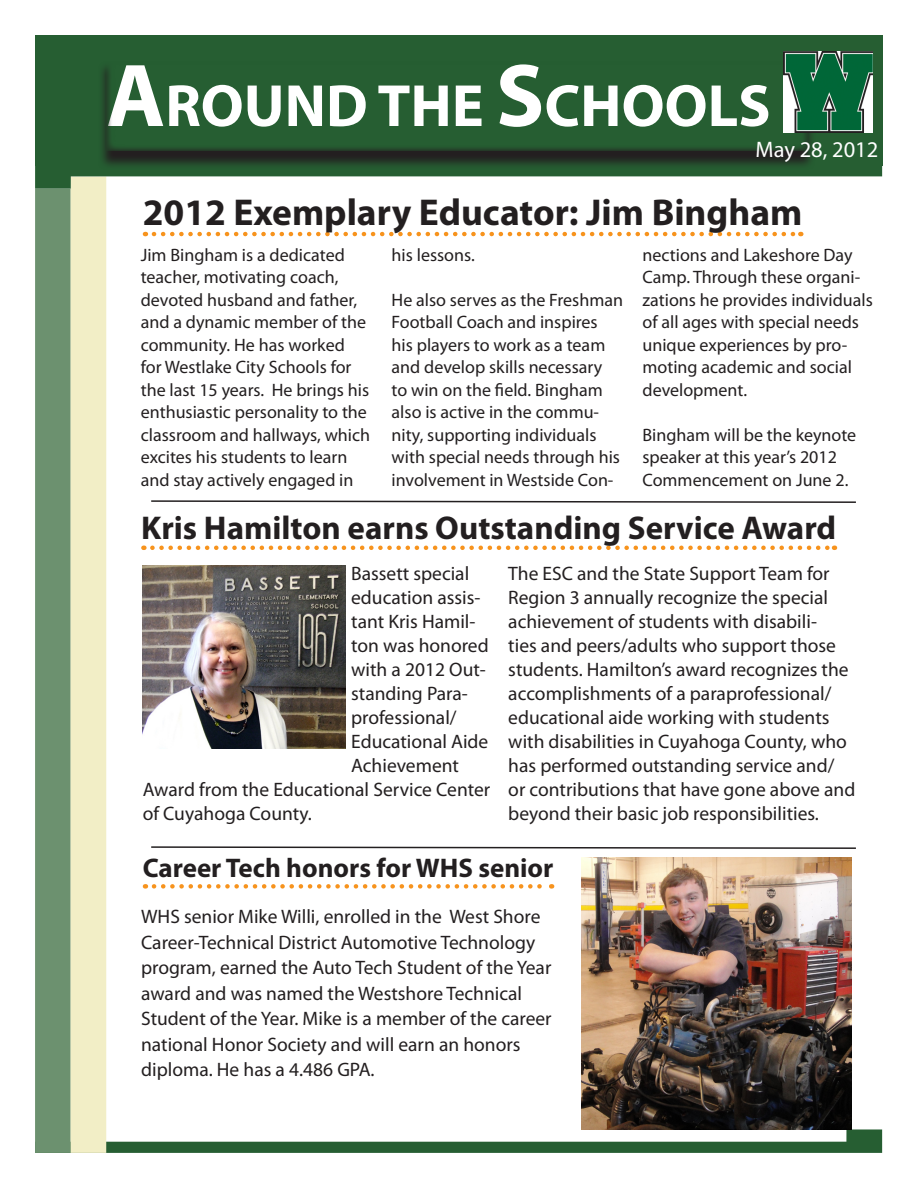
<style>
.page{position:relative;width:918px;height:1188px;background:#fff}
.page>*{position:absolute;margin:0;border:0;box-sizing:border-box;transform-origin:0 0}
.t1{font:700 60px "Myriad Pro";color:#fff}
.Headline{font:700 37.5px "Myriad Pro";color:#231f20}
.Headline-2{font:700 33px "Myriad Pro";color:#231f20}
.Headline-3{font:700 27px "Myriad Pro";color:#231f20}
.Masthead{font:22.5px "Myriad Pro";color:#fff}
.Body{font:19.5px/24px "Myriad Pro";color:#231f20}
.Body-2{font:18px/22.5px "Myriad Pro";color:#231f20}
.s1{font-size:90px}
.s2{font-style:inherit}
</style>
<div class="page">
<div style="left:109px;top:35px;width:774px;height:130px;background:#265e32"></div>
<div style="left:35px;top:35px;width:74px;height:130px;background:#265e32"></div>
<svg style="left:106px;top:1129px;width:776px;height:24px"></svg>
<div style="left:35px;top:189px;width:36px;height:964px;background:#6c916f"></div>
<div style="left:71px;top:177px;width:35px;height:976px;background:#f2eec6"></div>
<svg style="left:35px;top:165px;width:847px;height:24px"></svg>
<svg style="left:154px;top:232px;width:647px;height:4px"></svg>
<svg style="left:152px;top:546px;width:683px;height:4px"></svg>
<svg style="left:154px;top:884px;width:398px;height:5px"></svg>
<svg style="left:98px;top:67px;width:718px;height:103px;background:#233a27"></svg>
<div style="left:106px;top:58px;width:701px;height:93px;background:#265e32"></div>
<img style="left:783px;top:52px;width:89px;height:81px">
<svg style="left:151px;top:500px;width:705px;height:3px"></svg>
<svg style="left:151px;top:846px;width:705px;height:3px"></svg>
<img style="left:582px;top:857px;width:270px;height:272px">
<img style="left:143px;top:566px;width:203px;height:182px">
<h1 class="t1" style="left:106px;top:67px;width:666px"><span class="s1">A</span>ROUND THE <span class="s1">S</span><span class="s2">CHOOLS</span></h1>
<p class="Masthead" style="left:755px;top:136px;width:124px">May 28, 2012</p>
<p class="Headline" style="left:143px;top:188px;width:661px">2012 Exemplary Educator: Jim Bingham</p>
<p class="Body-2" style="left:141px;top:243px;width:231px">Jim Bingham is a dedicated teacher, motivating coach, devoted husband and father, and a dynamic member of the community. He has worked for Westlake City Schools for the last 15 years. He brings his enthusiastic personality to the classroom and hallways, which excites his students to learn and stay actively engaged in</p>
<p class="Body-2" style="left:392px;top:243px;width:85px">his lessons.</p>
<p class="Body-2" style="left:392px;top:288px;width:233px">He also serves as the Freshman<br>Football Coach and inspires his players to work as a team and develop skills necessary<br>to win on the field. Bingham also is active in the commu&shy;nity, supporting individuals with special needs through his involvement in Westside Con-</p>
<p class="Body-2" style="left:643px;top:243px;width:232px">nections and Lakeshore Day<br>Camp. Through these organi&shy;zations he provides individuals of all ages with special needs unique experiences by pro&shy;moting academic and social development.</p>
<p class="Body-2" style="left:643px;top:423px;width:215px">Bingham will be the keynote speaker at this year’s 2012<br>Commencement on June 2.</p>
<p class="Headline-2" style="left:141px;top:506px;width:697px">Kris Hamilton earns Outstanding Service Award</p>
<p class="Body" style="left:351px;top:561px;width:120px">Bassett special</p>
<p class="Body" style="left:351px;top:585px;width:131px">education assis-</p>
<p class="Body" style="left:351px;top:609px;width:126px">tant Kris Hamil-</p>
<p class="Body" style="left:351px;top:633px;width:139px">ton was honored</p>
<p class="Body" style="left:351px;top:657px;width:136px">with a 2012 Out-</p>
<p class="Body" style="left:351px;top:681px;width:118px">standing Para-</p>
<p class="Body" style="left:351px;top:705px;width:107px">professional/</p>
<p class="Body" style="left:351px;top:729px;width:139px">Educational Aide</p>
<p class="Body" style="left:351px;top:753px;width:109px">Achievement</p>
<p class="Body" style="left:143px;top:777px;width:349px">Award from the Educational Service Center</p>
<p class="Body" style="left:143px;top:801px;width:171px">of Cuyahoga County.</p>
<p class="Body" style="left:508px;top:561px;width:349px">The ESC and the State Support Team for Region 3 annually recognize the special achievement of students with disabili-<br>ties and peers/adults who support those students. Hamilton’s award recognizes the accomplishments of a paraprofessional/ educational aide working with students with disabilities in Cuyahoga County, who has performed outstanding service and/ or contributions that have gone above and beyond their basic job responsibilities.</p>
<p class="Headline-3" style="left:143px;top:851px;width:412px">Career Tech honors for WHS senior</p>
<p class="Body" style="left:141px;top:904px;width:412px;line-height:25.5px">WHS senior Mike Willi, enrolled in the West Shore Career-Technical District Automotive Technology program, earned the Auto Tech Student of the Year award and was named the Westshore Technical Student of the Year. Mike is a member of the career national Honor Society and will earn an honors diploma. He has a 4.486 GPA.</p>
</div>
